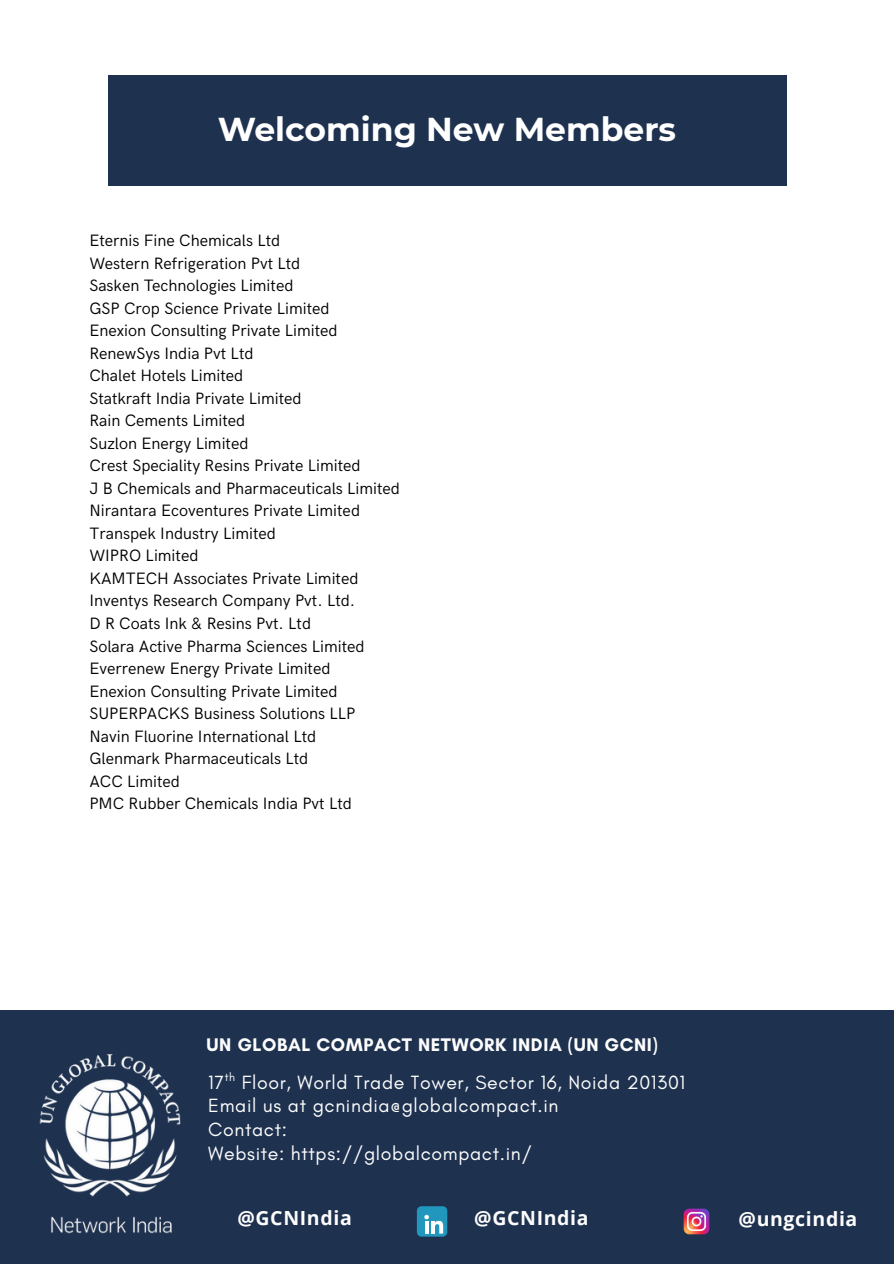
<style>
.page{position:relative;width:894px;height:1264px;background:#fff}
.page>*{position:absolute;margin:0;border:0;box-sizing:border-box;transform-origin:0 0}
.t1{font:700 33px "Montserrat";color:#fff}
.t2{font:19.5px "Glacial Indifference";letter-spacing:.035em;color:#fdfdfd}
.t3{font:700 19.5px "Open Sans";letter-spacing:.035em;color:#fdfdfd}
.t4{font:700 18.6px "Glacial Indifference";letter-spacing:.03em;color:#fdfdfd}
.t5{font:16.5px "HK Grotesk";color:#000}
.t6{font:11.7px "Glacial Indifference";color:#fdfdfd}
</style>
<div class="page">
<div style="left:108px;top:75px;width:678px;height:111px;background:#1e3250"></div>
<div style="left:0;top:1010px;width:893px;height:253px;background:#1e314f"></div>
<img style="left:39px;top:1054px;width:142px;height:180px">
<div style="left:417px;top:1206px;width:30px;height:30px;background:#2197bd;border-radius:5px"></div>
<svg style="left:424px;top:1214px;width:19px;height:19px"></svg>
<img style="left:683px;top:1208px;width:27px;height:27px">
<h1 class="t1" style="left:218px;top:109px;width:459px">Welcoming New Members</h1>
<p class="t5" style="left:89px;top:231px;width:192px">Eternis Fine Chemicals Ltd</p>
<p class="t5" style="left:89px;top:254px;width:212px">Western Refrigeration Pvt Ltd</p>
<p class="t5" style="left:89px;top:276px;width:205px">Sasken Technologies Limited</p>
<p class="t5" style="left:89px;top:299px;width:242px">GSP Crop Science Private Limited</p>
<p class="t5" style="left:89px;top:321px;width:250px">Enexion Consulting Private Limited</p>
<p class="t5" style="left:89px;top:344px;width:165px">RenewSys India Pvt Ltd</p>
<p class="t5" style="left:89px;top:366px;width:155px">Chalet Hotels Limited</p>
<p class="t5" style="left:89px;top:389px;width:214px">Statkraft India Private Limited</p>
<p class="t5" style="left:89px;top:411px;width:157px">Rain Cements Limited</p>
<p class="t5" style="left:89px;top:434px;width:160px">Suzlon Energy Limited</p>
<p class="t5" style="left:89px;top:456px;width:272px">Crest Speciality Resins Private Limited</p>
<p class="t5" style="left:89px;top:479px;width:312px">J B Chemicals and Pharmaceuticals Limited</p>
<p class="t5" style="left:89px;top:501px;width:272px">Nirantara Ecoventures Private Limited</p>
<p class="t5" style="left:89px;top:524px;width:188px">Transpek Industry Limited</p>
<p class="t5" style="left:89px;top:546px;width:110px">WIPRO Limited</p>
<p class="t5" style="left:89px;top:569px;width:270px">KAMTECH Associates Private Limited</p>
<p class="t5" style="left:89px;top:591px;width:267px">Inventys Research Company Pvt. Ltd.</p>
<p class="t5" style="left:89px;top:614px;width:223px">D R Coats Ink &amp; Resins Pvt. Ltd</p>
<p class="t5" style="left:89px;top:636px;width:277px">Solara Active Pharma Sciences Limited</p>
<p class="t5" style="left:89px;top:659px;width:242px">Everrenew Energy Private Limited</p>
<p class="t5" style="left:89px;top:681px;width:250px">Enexion Consulting Private Limited</p>
<p class="t5" style="left:89px;top:704px;width:267px">SUPERPACKS Business Solutions LLP</p>
<p class="t5" style="left:89px;top:726px;width:228px">Navin Fluorine International Ltd</p>
<p class="t5" style="left:89px;top:749px;width:220px">Glenmark Pharmaceuticals Ltd</p>
<p class="t5" style="left:89px;top:771px;width:92px">ACC Limited</p>
<p class="t5" style="left:89px;top:794px;width:264px">PMC Rubber Chemicals India Pvt Ltd</p>
<p class="t4" style="left:206px;top:1033px;width:452px">UN GLOBAL COMPACT NETWORK INDIA (UN GCNI)</p>
<p class="t2" style="left:208px;top:1070px;width:478px">17 Floor, World Trade Tower, Sector 16, Noida 201301</p>
<p class="t6" style="left:225px;top:1069px;width:12px">th</p>
<h4 class="t2" style="left:208px;top:1093px;width:351px">Email us at gcnindia@globalcompact.in</h4>
<p class="t2" style="left:208px;top:1117px;width:80px">Contact:</p>
<h4 class="t2" style="left:208px;top:1140px;width:325px">Website: https://globalcompact.in/</h4>
<p class="t3" style="left:237px;top:1204px;width:116px">@GCNIndia</p>
<p class="t3" style="left:474px;top:1204px;width:116px">@GCNIndia</p>
<p class="t3" style="left:738px;top:1205px;width:120px">@ungcindia</p>
</div>
